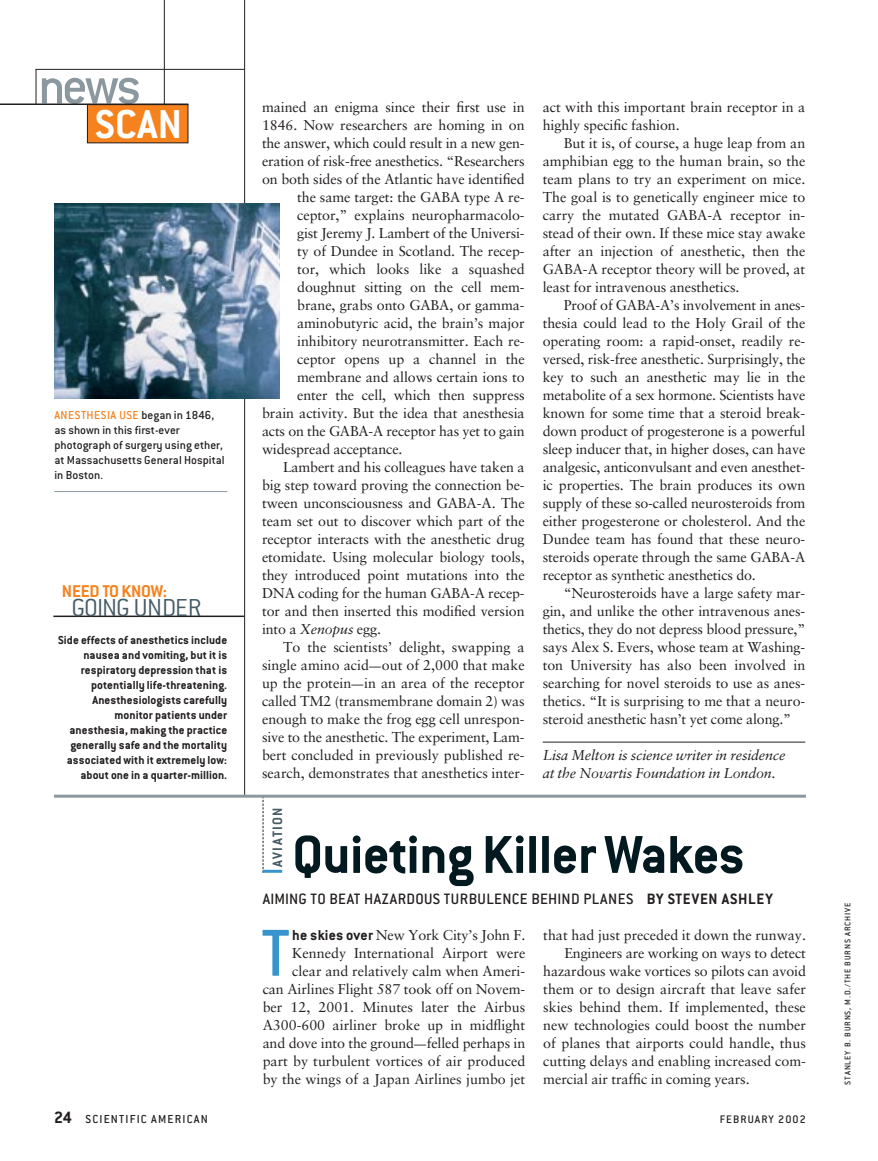
<style>
.page{position:relative;width:878px;height:1161px;background:#fff}
.page>*{position:absolute;margin:0;border:0;box-sizing:border-box;transform-origin:0 0}
.t1{font:500 72.9px "Conduit ITC";color:#3794cc}
.t2{font:700 58.5px "Conduit ITC";letter-spacing:-.01em;color:#031920}
.t3{font:500 55.8px "Conduit ITC";color:#8b98a0}
.t4{font:700 44.25px "Conduit ITC";color:#fff}
.t5{font:300 27px "Conduit ITC";letter-spacing:-.035em;color:#455b65}
.t6{font:700 18.75px "Conduit ITC";letter-spacing:-.01em;color:#f6821e}
.t7{font:500 16.5px "Conduit ITC";letter-spacing:.025em;color:#231f1f}
.t8{font:700 15px "Conduit ITC";letter-spacing:.09em;color:#455b65}
.t9{font:14.25px/18px "Sabon";letter-spacing:-.005em;color:#231f1f;text-align:justify}
.t10{font:italic 14.25px/18px "Sabon";letter-spacing:-.01em;color:#231f1f}
.t11{font:700 12.75px/15px "Conduit ITC";letter-spacing:.005em;color:#231f1f;text-align:right}
.t12{font:500 12.75px/15px "Conduit ITC";letter-spacing:.005em;color:#231f1f}
.t13{font:500 12.75px "Conduit ITC";letter-spacing:.09em;color:#231f1f}
.t14{font:500 12px "Conduit ITC";letter-spacing:.09em;color:#231f1f}
.t15{font:500 9px "Conduit ITC";letter-spacing:.09em;color:#231f1f}
.s1{color:#f6821e}
.s2{font-style:italic}
.s3{font-size:12px}
.s4{font-weight:700}
.s5{font-family:"Conduit ITC";font-weight:700;font-size:15.75px}
.s6{font-weight:700;font-size:18px}
</style>
<div class="page">
<div style="left:87px;top:105px;width:101px;height:38px;background:#f6821e"></div>
<hr style="left:36px;top:69px;width:1px;height:35px;background:#231f1f">
<hr style="left:164px;top:0;width:1px;height:104px;background:#231f1f">
<hr style="left:244px;top:0;width:1px;height:796px;background:#231f1f">
<hr style="left:36px;top:69px;width:208px;height:1px;background:#231f1f">
<hr style="left:0;top:104px;width:188px;height:1px;background:#231f1f">
<svg style="left:263px;top:798px;width:1px;height:72px"></svg>
<hr style="left:263px;top:870px;width:19px;height:3px;background:#3794cc">
<hr style="left:54px;top:795px;width:752px;height:3px;background:#8b98a0">
<hr style="left:53px;top:616px;width:191px;height:1px;background:#231f1f">
<hr style="left:542px;top:742px;width:263px;height:1px;background:#231f1f">
<img style="left:54px;top:204px;width:225px;height:194px">
<hr style="left:54px;top:491px;width:173px;height:1px;background:#8b98a0">
<h3 class="t3" style="left:38px;top:52px;width:104px">news</h3>
<h3 class="t4" style="left:95px;top:97px;width:88px">SCAN</h3>
<p class="t12" style="left:54px;top:407px;width:172px"><span class="s1">ANESTHESIA USE</span> began in 1846, as shown in this first-ever photograph of surgery using ether, at Massachusetts General Hospital in Boston.</p>
<h3 class="t6" style="left:62px;top:579px;width:107px">NEED TO KNOW:</h3>
<h3 class="t5" style="left:71px;top:590px;width:132px">GOING UNDER</h3>
<p class="t11" style="left:58px;top:632px;width:170px">Side effects of anesthetics include nausea and vomiting, but it is respiratory depression that is potentially life-threatening.<br>Anesthesiologists carefully monitor patients under anesthesia, making the practice generally safe and the mortality associated with it extremely low: about one in a quarter-million.</p>
<p class="t9" style="left:262px;top:99px;width:264px">mained an enigma since their first use in</p>
<p class="t9" style="left:262px;top:117px;width:264px">1846. Now researchers are homing in on</p>
<p class="t9" style="left:262px;top:135px;width:264px">the answer, which could result in a new gen-</p>
<p class="t9" style="left:262px;top:153px;width:264px">eration of risk-free anesthetics. “Researchers</p>
<p class="t9" style="left:262px;top:171px;width:264px">on both sides of the Atlantic have identified</p>
<p class="t9" style="left:297px;top:189px;width:229px">the same target: the GABA type A re-</p>
<p class="t9" style="left:297px;top:207px;width:229px">ceptor,” explains neuropharmacolo-</p>
<p class="t9" style="left:297px;top:225px;width:229px">gist Jeremy J. Lambert of the Universi-</p>
<p class="t9" style="left:297px;top:243px;width:229px">ty of Dundee in Scotland. The recep-</p>
<p class="t9" style="left:297px;top:261px;width:229px">tor, which looks like a squashed</p>
<p class="t9" style="left:297px;top:279px;width:229px">doughnut sitting on the cell mem-</p>
<p class="t9" style="left:297px;top:297px;width:229px">brane, grabs onto GABA, or gamma-</p>
<p class="t9" style="left:297px;top:315px;width:229px">aminobutyric acid, the brain’s major</p>
<p class="t9" style="left:297px;top:333px;width:229px">inhibitory neurotransmitter. Each re-</p>
<p class="t9" style="left:297px;top:351px;width:229px">ceptor opens up a channel in the</p>
<p class="t9" style="left:297px;top:369px;width:229px">membrane and allows certain ions to</p>
<p class="t9" style="left:297px;top:387px;width:229px">enter the cell, which then suppress</p>
<p class="t9" style="left:262px;top:405px;width:264px">brain activity. But the idea that anesthesia</p>
<p class="t9" style="left:262px;top:423px;width:264px">acts on the GABA-A receptor has yet to gain</p>
<p class="t9" style="left:262px;top:441px;width:142px">widespread acceptance.</p>
<p class="t9" style="left:283px;top:459px;width:243px">Lambert and his colleagues have taken a</p>
<p class="t9" style="left:262px;top:477px;width:264px">big step toward proving the connection be-</p>
<p class="t9" style="left:262px;top:495px;width:264px">tween unconsciousness and GABA-A. The</p>
<p class="t9" style="left:262px;top:513px;width:264px">team set out to discover which part of the</p>
<p class="t9" style="left:262px;top:531px;width:264px">receptor interacts with the anesthetic drug</p>
<p class="t9" style="left:262px;top:549px;width:264px">etomidate. Using molecular biology tools,</p>
<p class="t9" style="left:262px;top:567px;width:264px">they introduced point mutations into the</p>
<p class="t9" style="left:262px;top:585px;width:264px">DNA coding for the human GABA-A recep-</p>
<p class="t9" style="left:262px;top:603px;width:264px">tor and then inserted this modified version</p>
<p class="t9" style="left:262px;top:621px;width:120px">into a <span class="s2">Xenopus</span> egg.</p>
<p class="t9" style="left:283px;top:639px;width:243px">To the scientists’ delight, swapping a</p>
<p class="t9" style="left:262px;top:657px;width:264px">single amino acid<span class="s3">—</span>out of 2,000 that make</p>
<p class="t9" style="left:262px;top:675px;width:264px">up the protein<span class="s3">—</span>in an area of the receptor</p>
<p class="t9" style="left:262px;top:693px;width:264px">called TM2 (transmembrane domain 2) was</p>
<p class="t9" style="left:262px;top:711px;width:264px">enough to make the frog egg cell unrespon-</p>
<p class="t9" style="left:262px;top:729px;width:264px">sive to the anesthetic. The experiment, Lam-</p>
<p class="t9" style="left:262px;top:747px;width:264px">bert concluded in previously published re-</p>
<p class="t9" style="left:262px;top:765px;width:264px">search, demonstrates that anesthetics inter-</p>
<p class="t9" style="left:542px;top:99px;width:264px">act with this important brain receptor in a highly specific fashion.</p>
<p class="t9" style="left:542px;top:135px;width:264px;text-indent:21px">But it is, of course, a huge leap from an amphibian egg to the human brain, so the team plans to try an experiment on mice.<br>The goal is to genetically engineer mice to carry the mutated GABA-A receptor in&shy;stead of their own. If these mice stay awake after an injection of anesthetic, then the GABA-A receptor theory will be proved, at least for intravenous anesthetics.</p>
<p class="t9" style="left:542px;top:297px;width:264px;text-indent:21px">Proof of GABA-A’s involvement in anes&shy;thesia could lead to the Holy Grail of the operating room: a rapid-onset, readily re&shy;versed, risk-free anesthetic. Surprisingly, the key to such an anesthetic may lie in the metabolite of a sex hormone. Scientists have known for some time that a steroid break&shy;down product of progesterone is a powerful sleep inducer that, in higher doses, can have analgesic, anticonvulsant and even anesthet&shy;ic properties. The brain produces its own supply of these so-called neurosteroids from either progesterone or cholesterol. And the Dundee team has found that these neuro&shy;steroids operate through the same GABA-A receptor as synthetic anesthetics do.</p>
<p class="t9" style="left:542px;top:585px;width:264px;text-indent:21px">“Neurosteroids have a large safety mar&shy;gin, and unlike the other intravenous anes&shy;thetics, they do not depress blood pressure,” says Alex S. Evers, whose team at Washing&shy;ton University has also been involved in searching for novel steroids to use as anes&shy;thetics. “It is surprising to me that a neuro&shy;steroid anesthetic hasn’t yet come along.”</p>
<p class="t10" style="left:542px;top:747px;width:244px">Lisa Melton is science writer in residence at the Novartis Foundation in London.</p>
<p class="t8" style="left:268px;top:867px;width:61px;rotate:-90deg">AVIATION</p>
<h2 class="t2" style="left:292px;top:818px;width:454px">Quieting Killer Wakes</h2>
<p class="t7" style="left:263px;top:888px;width:511px">AIMING TO BEAT HAZARDOUS TURBULENCE BEHIND PLANES <span class="s4">BY STEVEN ASHLEY</span></p>
<p class="t9" style="left:263px;top:927px;width:264px;text-align:right"><span class="s5">he skies over</span> New York City’s John F.<br>Kennedy International Airport were clear and relatively calm when Ameri-<br>can Airlines Flight 587 took off on Novem&shy;ber 12, 2001. Minutes later the Airbus A300-600 airliner broke up in midflight and dove into the ground<span class="s3">—</span>felled perhaps in part by turbulent vortices of air produced by the wings of a Japan Airlines jumbo jet</p>
<p class="t9" style="left:543px;top:927px;width:264px">that had just preceded it down the runway.</p>
<h1 class="t1" style="left:261px;top:908px;width:31px">T</h1>
<p class="t9" style="left:564px;top:945px;width:243px">Engineers are working on ways to detect</p>
<p class="t9" style="left:543px;top:963px;width:264px">hazardous wake vortices so pilots can avoid</p>
<p class="t9" style="left:543px;top:981px;width:264px">them or to design aircraft that leave safer</p>
<p class="t9" style="left:543px;top:999px;width:264px">skies behind them. If implemented, these</p>
<p class="t9" style="left:543px;top:1017px;width:264px">new technologies could boost the number</p>
<p class="t9" style="left:543px;top:1035px;width:264px">of planes that airports could handle, thus</p>
<p class="t9" style="left:543px;top:1053px;width:264px">cutting delays and enabling increased com-</p>
<p class="t9" style="left:543px;top:1071px;width:208px">mercial air traffic in coming years.</p>
<p class="t13" style="left:54px;top:1111px;width:155px"><span class="s6">24</span> SCIENTIFIC AMERICAN</p>
<p class="t14" style="left:719px;top:1112px;width:88px">FEBRUARY 2002</p>
<p class="t15" style="left:842px;top:1084px;width:183px;rotate:-90deg">STANLEY B. BURNS, M.D./THE BURNS ARCHIVE</p>
</div>
